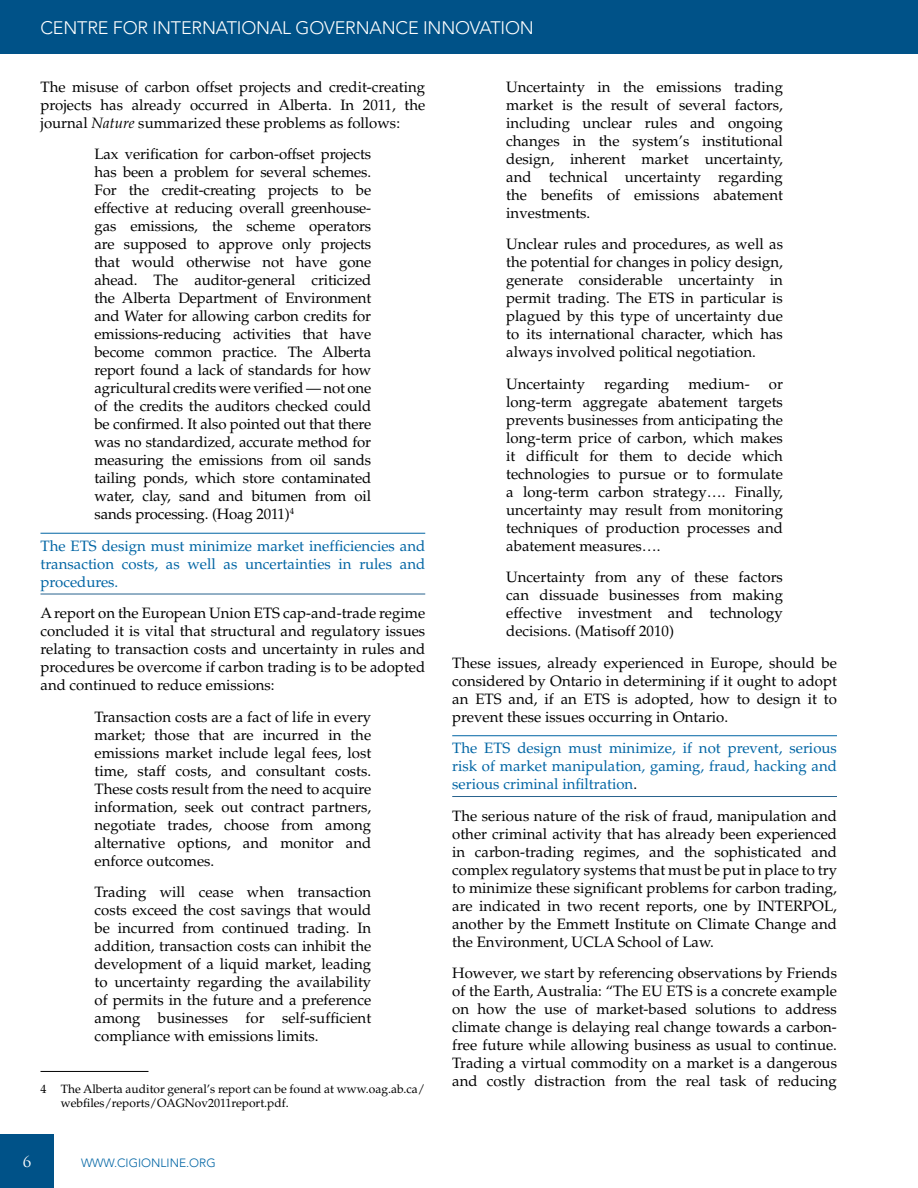
<style>
.page{position:relative;width:918px;height:1188px;background:#fff}
.page>*{position:absolute;margin:0;border:0;box-sizing:border-box;transform-origin:0 0}
.t1{font:300 18px "Avenir LT Std";letter-spacing:-.01em;color:#fff}
.t2{font:15px/18px "Palatino LT Std";color:#000;text-align:justify}
.t3{font:15px/18px "Palatino LT Std";color:#0065a4;text-align:justify}
.t4{font:15px "Trajan Pro";color:#fff}
.t5{font:12px/14.4px "Palatino LT Std";color:#000}
.t6{font:300 12px "Avenir";color:#0065a4}
.s1{font-style:italic}
.s2{color:#000}
</style>
<div class="page">
<div style="left:0;top:1134px;width:54px;height:54px;background:#005288"></div>
<div style="left:0;top:0;width:918px;height:54px;background:#005288"></div>
<hr style="left:40px;top:533px;width:385px;height:1px;background:#0065a4">
<hr style="left:40px;top:594px;width:385px;height:1px;background:#28628e">
<hr style="left:40px;top:1071px;width:108px;height:1px;background:#000">
<hr style="left:452px;top:735px;width:385px;height:1px;background:#0065a4">
<hr style="left:452px;top:796px;width:385px;height:1px;background:#28628e">
<p class="t1" style="left:40px;top:17px;width:495px">CENTRE FOR INTERNATIONAL GOVERNANCE INNOVATION</p>
<p class="t2" style="left:40px;top:78px;width:386px">The misuse of carbon offset projects and credit-creating projects has already occurred in Alberta. In 2011, the journal <span class="s1">Nature</span> summarized these problems as follows:</p>
<p class="t2" style="left:94px;top:146px;width:278px">Lax verification for carbon-offset projects has been a problem for several schemes.<br>For the credit-creating projects to be effective at reducing overall greenhouse&shy;gas emissions, the scheme operators are supposed to approve only projects that would otherwise not have gone ahead. The auditor-general criticized the Alberta Department of Environment and Water for allowing carbon credits for emissions-reducing activities that have become common practice. The Alberta report found a lack of standards for how agricultural credits were verified — not one of the credits the auditors checked could be confirmed. It also pointed out that there was no standardized, accurate method for measuring the emissions from oil sands tailing ponds, which store contaminated water, clay, sand and bitumen from oil sands processing. (Hoag 2011)<sup>4</sup></p>
<p class="t3" style="left:40px;top:537px;width:386px">The ETS design must minimize market inefficiencies and transaction costs, as well as uncertainties in rules and procedures.</p>
<p class="t2" style="left:40px;top:605px;width:386px">A report on the European Union ETS cap-and-trade regime concluded it is vital that structural and regulatory issues relating to transaction costs and uncertainty in rules and procedures be overcome if carbon trading is to be adopted and continued to reduce emissions:</p>
<p class="t2" style="left:94px;top:708px;width:278px">Transaction costs are a fact of life in every market; those that are incurred in the emissions market include legal fees, lost time, staff costs, and consultant costs.<br>These costs result from the need to acquire information, seek out contract partners, negotiate trades, choose from among alternative options, and monitor and enforce outcomes.</p>
<p class="t2" style="left:94px;top:884px;width:278px">Trading will cease when transaction costs exceed the cost savings that would be incurred from continued trading. In addition, transaction costs can inhibit the development of a liquid market, leading to uncertainty regarding the availability of permits in the future and a preference among businesses for self-sufficient compliance with emissions limits.</p>
<p class="t5" style="left:61px;top:1082px;width:366px;text-indent:-20px">4 The Alberta auditor general’s report can be found at www.oag.ab.ca/ webfiles/reports/OAGNov2011report.pdf.</p>
<p class="t4" style="left:23px;top:1152px;width:10px">6</p>
<p class="t6" style="left:81px;top:1156px;width:136px">WWW.CIGIONLINE.ORG</p>
<p class="t2" style="left:506px;top:78px;width:278px">Uncertainty in the emissions trading market is the result of several factors, including unclear rules and ongoing changes in the system’s institutional design, inherent market uncertainty, and technical uncertainty regarding the benefits of emissions abatement investments.</p>
<p class="t2" style="left:506px;top:236px;width:278px">Unclear rules and procedures, as well as the potential for changes in policy design, generate considerable uncertainty in permit trading. The ETS in particular is plagued by this type of uncertainty due to its international character, which has always involved political negotiation.</p>
<p class="t2" style="left:506px;top:375px;width:80px">Uncertainty</p>
<p class="t2" style="left:604px;top:375px;width:66px">regarding</p>
<p class="t2" style="left:688px;top:375px;width:63px">medium-</p>
<p class="t2" style="left:506px;top:375px;width:278px;text-indent:263px">or long-term aggregate abatement targets prevents businesses from anticipating the long-term price of carbon, which makes it difficult for them to decide which technologies to pursue or to formulate a long-term carbon strategy…. Finally, uncertainty may result from monitoring techniques of production processes and abatement measures….</p>
<p class="t2" style="left:506px;top:569px;width:278px">Uncertainty from any of these factors can dissuade businesses from making effective investment and technology decisions. (Matisoff 2010)</p>
<p class="t2" style="left:452px;top:654px;width:386px">These issues, already experienced in Europe, should be considered by Ontario in determining if it ought to adopt an ETS and, if an ETS is adopted, how to design it to prevent these issues occurring in Ontario.</p>
<p class="t3" style="left:452px;top:740px;width:386px">The ETS design must minimize, if not prevent, serious risk of market manipulation, gaming, fraud, hacking and serious criminal infiltration<span class="s2">.</span></p>
<p class="t2" style="left:452px;top:807px;width:386px">The serious nature of the risk of fraud, manipulation and other criminal activity that has already been experienced in carbon-trading regimes, and the sophisticated and complex regulatory systems that must be put in place to try to minimize these significant problems for carbon trading, are indicated in two recent reports, one by INTERPOL, another by the Emmett Institute on Climate Change and the Environment, UCLA School of Law.</p>
<p class="t2" style="left:452px;top:965px;width:386px">However, we start by referencing observations by Friends of the Earth, Australia: “The EU ETS is a concrete example on how the use of market-based solutions to address climate change is delaying real change towards a carbon&shy;free future while allowing business as usual to continue.<br>Trading a virtual commodity on a market is a dangerous and costly distraction from the real task of reducing</p>
</div>
